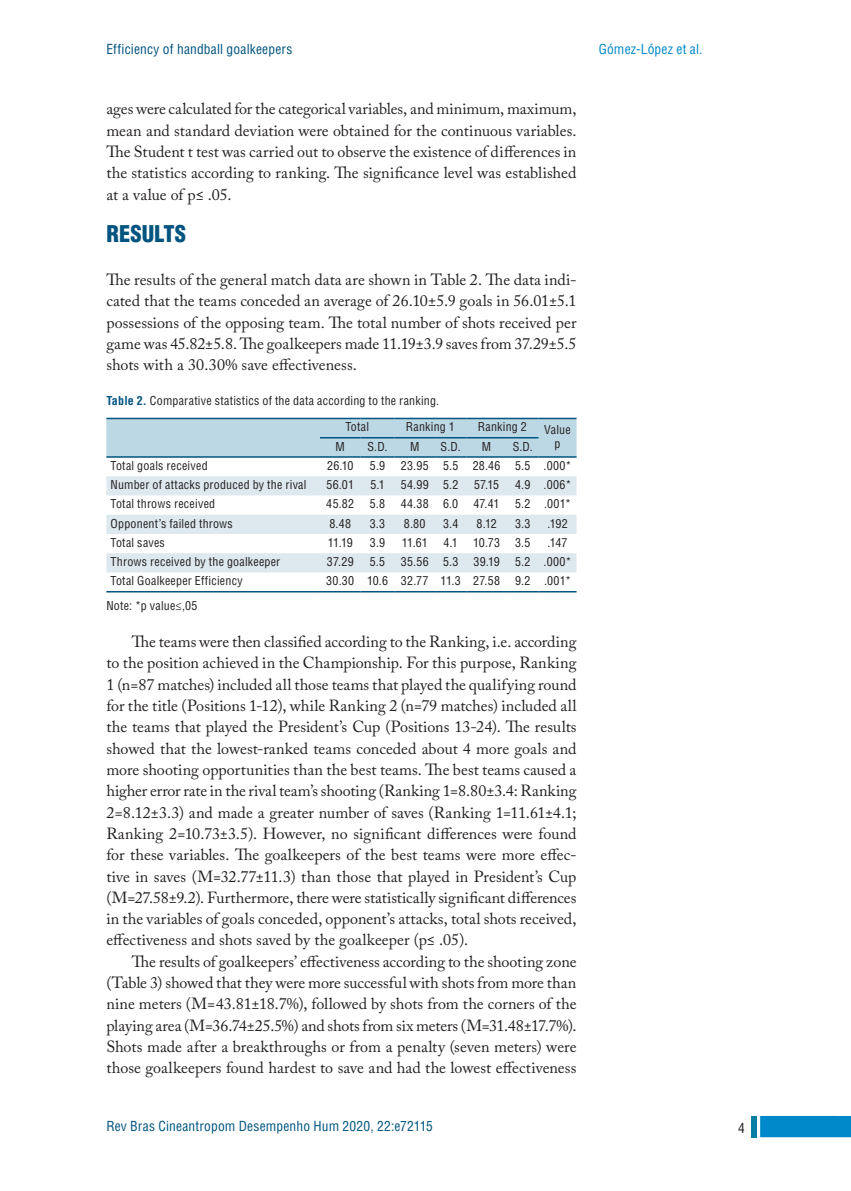
<style>
.page{position:relative;width:851px;height:1191px;background:#fff}
.page>*{position:absolute;margin:0;border:0;box-sizing:border-box;transform-origin:0 0}
.t1{font:900 condensed 22.5px "Helvetica LT Std";letter-spacing:.005em;color:#01547f}
.t2{font:16.05px/21.3px "Adobe Caslon Pro";letter-spacing:.005em;color:#231f20;text-align:justify}
.t3{font:condensed 13.5px "Helvetica LT Std";letter-spacing:.015em;color:#01547f}
.t4{font:condensed 13.5px "Helvetica LT Std";letter-spacing:.015em;color:#0089ca}
.t5{font:condensed 13.5px "Helvetica LT Std";color:#231f20}
.t6{font:condensed 12px/26.4px "Helvetica LT Std";letter-spacing:.02em;color:#231f20}
.s1{font-weight:700;color:#01547f}
</style>
<div class="page">
<div style="left:751px;top:1116px;width:5px;height:21px;background:#087da5"></div>
<div style="left:760px;top:1116px;width:90px;height:21px;background:#0089ca"></div>
<div style="left:106px;top:419px;width:470px;height:37px;background:#bdd8e5"></div>
<svg style="left:106px;top:476px;width:470px;height:96px;fill:#dde9ef"></svg>
<hr style="left:320px;top:437px;width:40px;height:1px;background:#01547f">
<hr style="left:360px;top:437px;width:34px;height:1px;background:#01547f">
<hr style="left:394px;top:437px;width:41px;height:1px;background:#01547f">
<hr style="left:435px;top:437px;width:31px;height:1px;background:#01547f">
<hr style="left:466px;top:437px;width:41px;height:1px;background:#01547f">
<hr style="left:507px;top:437px;width:31px;height:1px;background:#01547f">
<hr style="left:106px;top:418px;width:214px;height:1px;background:#01547f">
<hr style="left:320px;top:418px;width:40px;height:1px;background:#01547f">
<hr style="left:360px;top:418px;width:34px;height:1px;background:#01547f">
<hr style="left:394px;top:418px;width:41px;height:1px;background:#01547f">
<hr style="left:435px;top:418px;width:31px;height:1px;background:#01547f">
<hr style="left:466px;top:418px;width:41px;height:1px;background:#01547f">
<hr style="left:507px;top:418px;width:31px;height:1px;background:#01547f">
<hr style="left:538px;top:418px;width:38px;height:1px;background:#01547f">
<hr style="left:106px;top:456px;width:214px;height:2px;background:#01547f">
<hr style="left:320px;top:456px;width:40px;height:2px;background:#01547f">
<hr style="left:360px;top:456px;width:34px;height:2px;background:#01547f">
<hr style="left:394px;top:456px;width:41px;height:2px;background:#01547f">
<hr style="left:435px;top:456px;width:31px;height:2px;background:#01547f">
<hr style="left:466px;top:456px;width:41px;height:2px;background:#01547f">
<hr style="left:507px;top:456px;width:31px;height:2px;background:#01547f">
<hr style="left:538px;top:456px;width:38px;height:2px;background:#01547f">
<hr style="left:106px;top:591px;width:214px;height:1px;background:#01547f">
<hr style="left:320px;top:591px;width:40px;height:1px;background:#01547f">
<hr style="left:360px;top:591px;width:34px;height:1px;background:#01547f">
<hr style="left:394px;top:591px;width:41px;height:1px;background:#01547f">
<hr style="left:435px;top:591px;width:31px;height:1px;background:#01547f">
<hr style="left:466px;top:591px;width:41px;height:1px;background:#01547f">
<hr style="left:507px;top:591px;width:31px;height:1px;background:#01547f">
<hr style="left:538px;top:591px;width:38px;height:1px;background:#01547f">
<p class="t3" style="left:106px;top:41px;width:187px">Efficiency of handball goalkeepers</p>
<p class="t4" style="left:598px;top:41px;width:105px">Gómez-López et al.</p>
<p class="t2" style="left:106px;top:98px;width:471px">ages were calculated for the categorical variables, and minimum, maximum, mean and standard deviation were obtained for the continuous variables.<br>The Student t test was carried out to observe the existence of differences in the statistics according to ranking. The significance level was established at a value of p≤ .05.</p>
<h1 class="t1" style="left:106px;top:220px;width:81px">RESULTS</h1>
<p class="t2" style="left:106px;top:269px;width:471px">The results of the general match data are shown in Table 2. The data indi&shy;cated that the teams conceded an average of 26.10±5.9 goals in 56.01±5.1 possessions of the opposing team. The total number of shots received per game was 45.82±5.8. The goalkeepers made 11.19±3.9 saves from 37.29±5.5 shots with a 30.30% save effectiveness.</p>
<p class="t6" style="left:345px;top:387px;width:95px;text-indent:-239px"><span class="s1">Table 2.</span> Comparative statistics of the data according to the ranking.<br>Total</p>
<p class="t6" style="left:406px;top:414px;width:51px">Ranking 1</p>
<p class="t6" style="left:478px;top:414px;width:51px">Ranking 2</p>
<p class="t6" style="left:544px;top:416px;width:28px">Value</p>
<p class="t6" style="left:335px;top:433px;width:11px">M</p>
<p class="t6" style="left:367px;top:433px;width:22px">S.D.</p>
<p class="t6" style="left:410px;top:433px;width:11px">M</p>
<p class="t6" style="left:440px;top:433px;width:22px">S.D.</p>
<p class="t6" style="left:482px;top:433px;width:11px">M</p>
<p class="t6" style="left:512px;top:433px;width:22px">S.D.</p>
<p class="t6" style="left:554px;top:430px;width:7px">p</p>
<p class="t6" style="left:111px;top:452px;width:99px">Total goals received</p>
<p class="t6" style="left:327px;top:452px;width:28px">26.10</p>
<p class="t6" style="left:370px;top:452px;width:17px">5.9</p>
<p class="t6" style="left:401px;top:452px;width:172px">23.95 5.5 28.46 5.5 .000*</p>
<p class="t6" style="left:111px;top:471px;width:197px">Number of attacks produced by the rival</p>
<p class="t6" style="left:326px;top:471px;width:29px">56.01</p>
<p class="t6" style="left:370px;top:471px;width:16px">5.1</p>
<p class="t6" style="left:401px;top:471px;width:59px">54.99 5.2</p>
<p class="t6" style="left:474px;top:471px;width:27px">57.15</p>
<p class="t6" style="left:515px;top:471px;width:58px">4.9 .006*</p>
<p class="t6" style="left:111px;top:491px;width:106px">Total throws received</p>
<p class="t6" style="left:326px;top:491px;width:29px">45.82</p>
<p class="t6" style="left:370px;top:491px;width:17px">5.8</p>
<p class="t6" style="left:400px;top:491px;width:59px">44.38 6.0</p>
<p class="t6" style="left:473px;top:491px;width:27px">47.41</p>
<p class="t6" style="left:515px;top:491px;width:57px">5.2 .001*</p>
<p class="t6" style="left:111px;top:510px;width:124px">Opponent’s failed throws</p>
<p class="t6" style="left:329px;top:510px;width:23px">8.48</p>
<p class="t6" style="left:370px;top:510px;width:17px">3.3</p>
<p class="t6" style="left:404px;top:510px;width:23px">8.80</p>
<p class="t6" style="left:443px;top:510px;width:17px">3.4</p>
<p class="t6" style="left:476px;top:510px;width:22px">8.12</p>
<p class="t6" style="left:515px;top:510px;width:17px">3.3</p>
<p class="t6" style="left:547px;top:510px;width:22px">.192</p>
<p class="t6" style="left:111px;top:529px;width:56px">Total saves</p>
<p class="t6" style="left:328px;top:529px;width:26px">11.19</p>
<p class="t6" style="left:370px;top:529px;width:17px">3.9</p>
<p class="t6" style="left:401px;top:529px;width:28px">11.61</p>
<p class="t6" style="left:443px;top:529px;width:16px">4.1</p>
<p class="t6" style="left:473px;top:529px;width:59px">10.73 3.5</p>
<p class="t6" style="left:547px;top:529px;width:21px">.147</p>
<p class="t6" style="left:111px;top:548px;width:171px">Throws received by the goalkeeper</p>
<p class="t6" style="left:327px;top:548px;width:28px">37.29</p>
<p class="t6" style="left:370px;top:548px;width:17px">5.5</p>
<p class="t6" style="left:401px;top:548px;width:59px">35.56 5.3</p>
<p class="t6" style="left:473px;top:548px;width:28px">39.19</p>
<p class="t6" style="left:515px;top:548px;width:58px">5.2 .000*</p>
<p class="t6" style="left:111px;top:568px;width:133px">Total Goalkeeper Efficiency</p>
<p class="t6" style="left:326px;top:568px;width:175px">30.30 10.6 32.77 11.3 27.58</p>
<p class="t6" style="left:515px;top:568px;width:57px">9.2 .001*</p>
<p class="t6" style="left:106px;top:592px;width:93px">Note: *p value≤,05</p>
<p class="t2" style="left:106px;top:631px;width:471px;text-indent:26px">The teams were then classified according to the Ranking, i.e. according to the position achieved in the Championship. For this purpose, Ranking 1 (n=87 matches) included all those teams that played the qualifying round for the title (Positions 1-12), while Ranking 2 (n=79 matches) included all the teams that played the President’s Cup (Positions 13-24). The results showed that the lowest-ranked teams conceded about 4 more goals and more shooting opportunities than the best teams. The best teams caused a higher error rate in the rival team’s shooting (Ranking 1=8.80±3.4: Ranking 2=8.12±3.3) and made a greater number of saves (Ranking 1=11.61±4.1; Ranking 2=10.73±3.5). However, no significant differences were found for these variables. The goalkeepers of the best teams were more effec&shy;tive in saves (M=32.77±11.3) than those that played in President’s Cup (M=27.58±9.2). Furthermore, there were statistically significant differences in the variables of goals conceded, opponent’s attacks, total shots received, effectiveness and shots saved by the goalkeeper (p≤ .05).</p>
<p class="t2" style="left:106px;top:950px;width:471px;text-indent:26px">The results of goalkeepers’ effectiveness according to the shooting zone (Table 3) showed that they were more successful with shots from more than nine meters (M=43.81±18.7%), followed by shots from the corners of the playing area (M=36.74±25.5%) and shots from six meters (M=31.48±17.7%).<br>Shots made after a breakthroughs or from a penalty (seven meters) were those goalkeepers found hardest to save and had the lowest effectiveness</p>
<p class="t3" style="left:106px;top:1118px;width:328px">Rev Bras Cineantropom Desempenho Hum 2020, 22:e72115</p>
<p class="t5" style="left:738px;top:1120px;width:8px">4</p>
</div>
